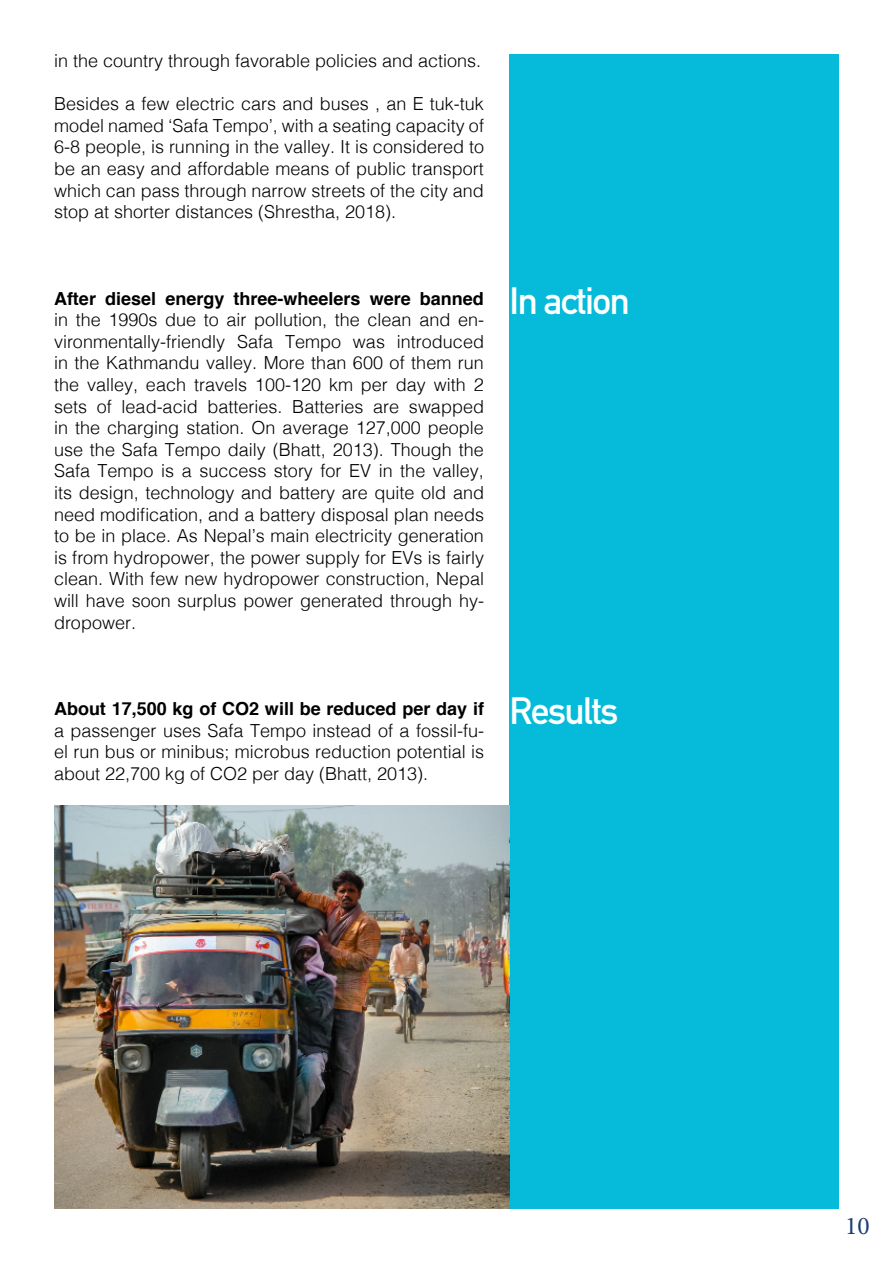
<style>
.page{position:relative;width:893px;height:1263px;background:#fff}
.page>*{position:absolute;margin:0;border:0;box-sizing:border-box;transform-origin:0 0}
.t1{font:700 37.5px "DIN Alternate";letter-spacing:-.04em;color:#fff}
.t2{font:25.5px "Minion Pro";color:#1b3f73}
.t3{font:300 18px/21.6px "Helvetica";color:#000;text-align:justify}
.s1{font-weight:700}
</style>
<div class="page">
<div style="left:509px;top:54px;width:330px;height:1155px;background:#06bbda"></div>
<img style="left:54px;top:805px;width:455px;height:404px">
<p class="t3" style="left:54px;top:48px;width:429px">in the country through favorable policies and actions.</p>
<p class="t3" style="left:54px;top:92px;width:431px">Besides a few electric cars and buses , an E tuk-tuk model named ‘Safa Tempo’, with a seating capacity of 6-8 people, is running in the valley. It is considered to be an easy and affordable means of public transport which can pass through narrow streets of the city and stop at shorter distances (Shrestha, 2018).</p>
<p class="t3" style="left:54px;top:286px;width:431px"><span class="s1">After diesel energy three-wheelers were banned </span>in the 1990s due to air pollution, the clean and en&shy;vironmentally-friendly Safa Tempo was introduced in the Kathmandu valley. More than 600 of them run the valley, each travels 100-120 km per day with 2 sets of lead-acid batteries. Batteries are swapped in the charging station. On average 127,000 people use the Safa Tempo daily (Bhatt, 2013). Though the Safa Tempo is a success story for EV in the valley, its design, technology and battery are quite old and need modification, and a battery disposal plan needs to be in place. As Nepal’s main electricity generation is from hydropower, the power supply for EVs is fairly clean. With few new hydropower construction, Nepal will have soon surplus power generated through hy&shy;dropower.</p>
<p class="t1" style="left:509px;top:272px;width:122px">In action</p>
<p class="t3" style="left:54px;top:696px;width:432px"><span class="s1">About 17,500 kg of CO2 will be reduced per day if </span>a passenger uses Safa Tempo instead of a fossil-fu&shy;el run bus or minibus; microbus reduction potential is about 22,700 kg of CO2 per day (Bhatt, 2013).</p>
<p class="t1" style="left:509px;top:682px;width:110px">Results</p>
<p class="t2" style="left:845px;top:1208px;width:26px">10</p>
</div>
